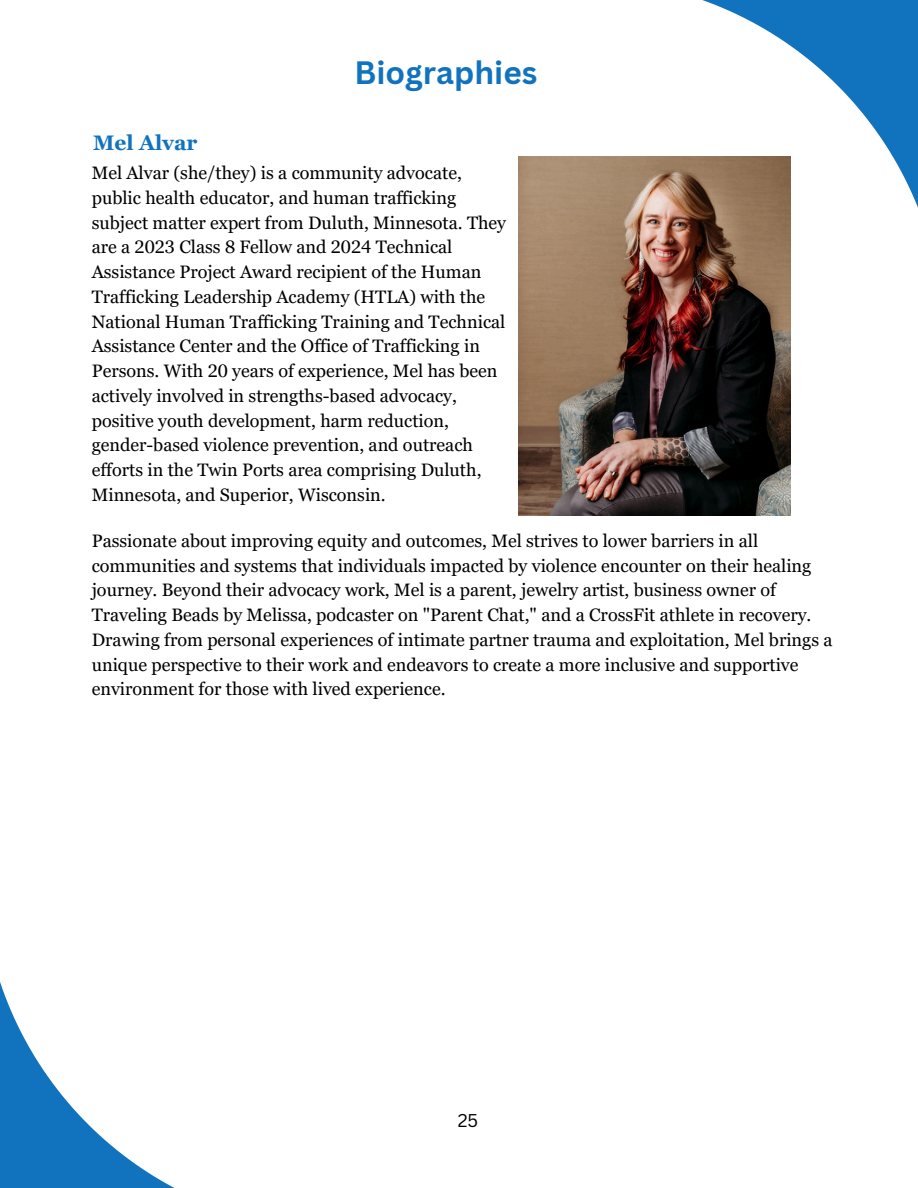
<style>
.page{position:relative;width:918px;height:1188px;background:#fff}
.page>*{position:absolute;margin:0;border:0;box-sizing:border-box;transform-origin:0 0}
.t1{font:700 31.5px "Canva Sans";color:#1173be}
.t2{font:700 21px "Georgia Pro";color:#1173be}
.t3{font:18px/24.8px "Georgia Pro";color:#000}
.t4{font:18px "Canva Sans";color:#000}
</style>
<div class="page">
<svg style="left:518px;top:0;width:400px;height:516px"></svg>
<svg style="left:0;top:982px;width:175px;height:206px"></svg>
<img style="left:518px;top:157px;width:272px;height:359px">
<p class="t2" style="left:93px;top:131px;width:106px">Mel Alvar</p>
<h1 class="t1" style="left:354px;top:50px;width:184px">Biographies</h1>
<h2 class="t3" style="left:92px;top:161px;width:416px">Mel Alvar (she/they) is a community advocate, public health educator, and human trafficking subject matter expert from Duluth, Minnesota. They are a 2023 Class 8 Fellow and 2024 Technical Assistance Project Award recipient of the Human Trafficking Leadership Academy (HTLA) with the National Human Trafficking Training and Technical Assistance Center and the Office of Trafficking in Persons. With 20 years of experience, Mel has been actively involved in strengths-based advocacy, positive youth development, harm reduction, gender-based violence prevention, and outreach efforts in the Twin Ports area comprising Duluth, Minnesota, and Superior, Wisconsin.</h2>
<p class="t3" style="left:92px;top:528px;width:742px">Passionate about improving equity and outcomes, Mel strives to lower barriers in all communities and systems that individuals impacted by violence encounter on their healing journey. Beyond their advocacy work, Mel is a parent, jewelry artist, business owner of Traveling Beads by Melissa, podcaster on "Parent Chat," and a CrossFit athlete in recovery.<br>Drawing from personal experiences of intimate partner trauma and exploitation, Mel brings a unique perspective to their work and endeavors to create a more inclusive and supportive environment for those with lived experience.</p>
<p class="t4" style="left:458px;top:1107px;width:22px">25</p>
</div>
